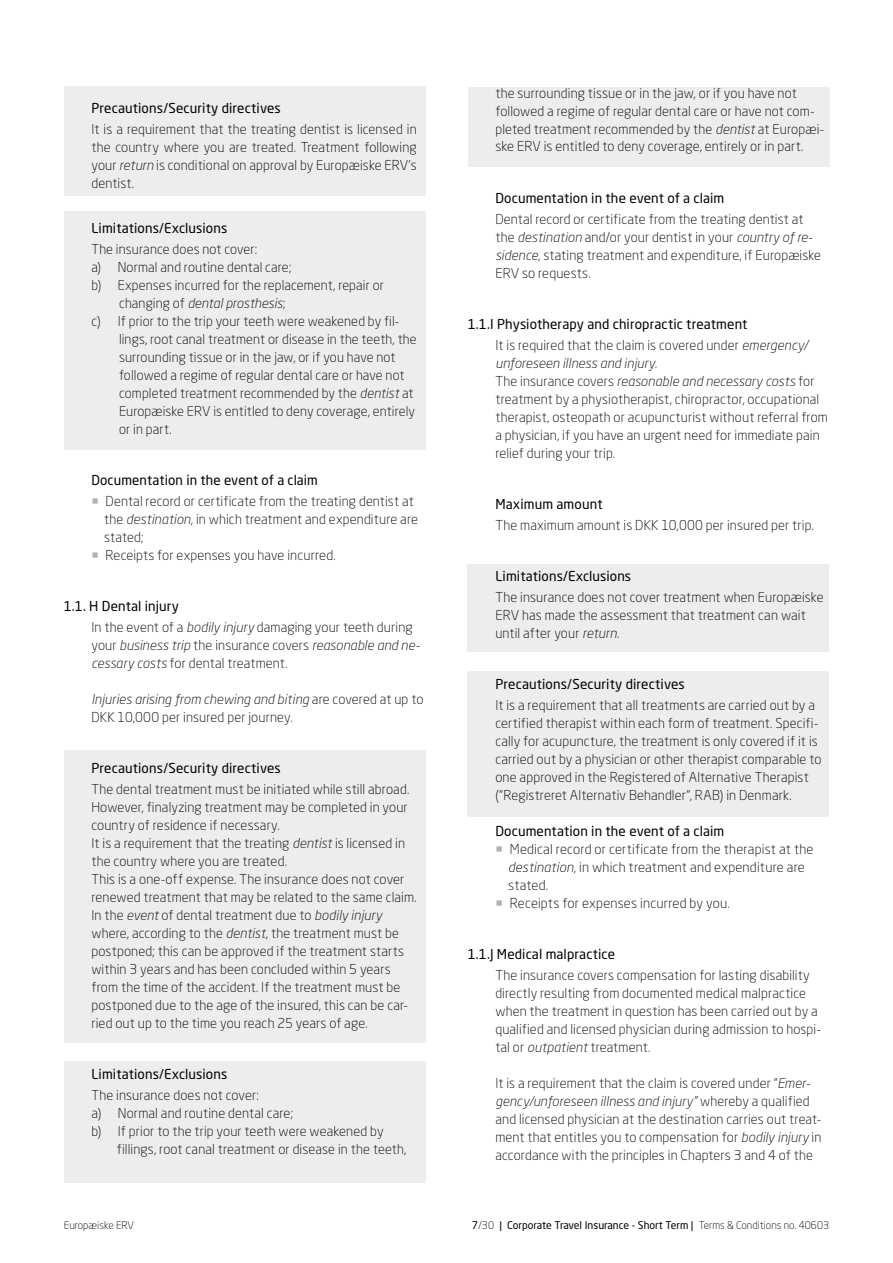
<style>
.page{position:relative;width:893px;height:1263px;background:#fff}
.page>*{position:absolute;margin:0;border:0;box-sizing:border-box;transform-origin:0 0}
.t1{font:300 13.5px/18px "Neo Sans W1 G";letter-spacing:.01em;color:#000}
.t2{font:13.5px/21px "Neo Sans W1 G";letter-spacing:.005em;color:#000}
.t3{font:italic 300 13.5px/18px "Neo Sans Pro";letter-spacing:.01em;color:#000}
.t4{font:10.5px "Neo Sans W1 G";color:#000}
.t5{font:300 10.5px "Neo Sans W1 G";color:#000}
.s1{font-family:"Neo Sans Pro";font-style:italic}
.s2{font-family:"Neo Sans W1 G";font-style:normal}
.s3{color:#b3b2b2}
.s4{font-weight:400}
.s5{font-weight:300}
.s6{font-family:"Neo Sans Pro";font-weight:300;font-style:italic}
</style>
<div class="page">
<div style="left:64px;top:1061px;width:361px;height:122px;background:#ededed"></div>
<div style="left:64px;top:751px;width:361px;height:292px;background:#ededed"></div>
<div style="left:468px;top:88px;width:362px;height:79px;background:#ededed"></div>
<div style="left:468px;top:564px;width:361px;height:87px;background:#ededed"></div>
<div style="left:64px;top:212px;width:361px;height:238px;background:#ededed"></div>
<div style="left:64px;top:86px;width:361px;height:109px;background:#ededed"></div>
<div style="left:468px;top:671px;width:361px;height:145px;background:#ededed"></div>
<p class="t2" style="left:91px;top:97px;width:191px">Precautions/Security directives</p>
<p class="t1" style="left:91px;top:119px;width:327px;text-align:justify">It is a requirement that the treating dentist is licensed in the country where you are treated. Treatment following your <span class="s1">return</span> is conditional on approval by Europæiske ERV's dentist.</p>
<p class="t2" style="left:91px;top:217px;width:137px">Limitations/Exclusions</p>
<p class="t1" style="left:91px;top:239px;width:294px">The insurance does not cover:<br>a) Normal and routine dental care;<br>b) Expenses incurred for the replacement, repair or</p>
<p class="t3" style="left:119px;top:293px;width:168px"><span class="s2">changing of</span> dental prosthesis<span class="s2">;</span></p>
<p class="t1" style="left:119px;top:311px;width:299px;text-indent:-28px">c) If prior to the trip your teeth were weakened by fil&shy;lings, root canal treatment or disease in the teeth, the surrounding tissue or in the jaw, or if you have not followed a regime of regular dental care or have not completed treatment recommended by the <span class="s1">dentist</span> at Europæiske ERV is entitled to deny coverage, entirely or in part.</p>
<p class="t2" style="left:91px;top:469px;width:228px">Documentation in the event of a claim</p>
<p class="t1" style="left:104px;top:491px;width:315px;text-indent:-13px"><span class="s3">○</span> Dental record or certificate from the treating dentist at the <span class="s1">destination</span>, in which treatment and expenditure are stated;</p>
<p class="t1" style="left:91px;top:545px;width:246px"><span class="s3">○</span> Receipts for expenses you have incurred.</p>
<p class="t1" style="left:91px;top:595px;width:323px;line-height:21px;text-indent:-28px"><span class="s4">1.1. H Dental injury<br></span>In the event of a <span class="s1">bodily injury</span> damaging your teeth during</p>
<p class="t3" style="left:91px;top:635px;width:330px"><span class="s2">your</span> business trip <span class="s2">the insurance covers</span> reasonable and ne-</p>
<p class="t1" style="left:91px;top:653px;width:198px"><span class="s1">cessary costs</span> for dental treatment.</p>
<p class="t3" style="left:91px;top:689px;width:333px">Injuries arising from chewing and biting <span class="s2">are covered at up to</span></p>
<p class="t1" style="left:91px;top:707px;width:203px">DKK 10,000 per insured per journey.</p>
<p class="t2" style="left:91px;top:757px;width:191px">Precautions/Security directives</p>
<p class="t1" style="left:91px;top:779px;width:327px">The dental treatment must be initiated while still abroad.<br>However, finalyzing treatment may be completed in your country of residence if necessary.<br>It is a requirement that the treating <span class="s1">dentist</span> is licensed in the country where you are treated.<br>This is a one-off expense. The insurance does not cover renewed treatment that may be related to the same claim.<br>In the <span class="s1">event</span> of dental treatment due to <span class="s1">bodily injury </span>where, according to the <span class="s1">dentist</span>, the treatment must be postponed; this can be approved if the treatment starts within 3 years and has been concluded within 5 years from the time of the accident. If the treatment must be postponed due to the age of the insured, this can be car&shy;ried out up to the time you reach 25 years of age.</p>
<p class="t2" style="left:91px;top:1063px;width:137px">Limitations/Exclusions</p>
<p class="t1" style="left:91px;top:1085px;width:169px">The insurance does not cover:</p>
<p class="t1" style="left:91px;top:1103px;width:203px">a) Normal and routine dental care;</p>
<p class="t1" style="left:91px;top:1121px;width:294px">b) If prior to the trip your teeth were weakened by</p>
<p class="t1" style="left:117px;top:1139px;width:291px">fillings, root canal treatment or disease in the teeth,</p>
<p class="t1" style="left:495px;top:83px;width:330px">the surrounding tissue or in the jaw, or if you have not followed a regime of regular dental care or have not com&shy;pleted treatment recommended by the <span class="s1">dentist</span> at Europæi&shy;ske ERV is entitled to deny coverage, entirely or in part.</p>
<p class="t2" style="left:495px;top:187px;width:230px">Documentation in the event of a claim</p>
<p class="t1" style="left:495px;top:209px;width:327px">Dental record or certificate from the treating dentist at the <span class="s1">destination</span> and/or your dentist in your <span class="s1">country of re&shy;sidence</span>, stating treatment and expenditure, if Europæiske ERV so requests.</p>
<p class="t2" style="left:495px;top:313px;width:314px;text-indent:-28px">1.1.I Physiotherapy and chiropractic treatment<br><span class="s5">It is required that the claim is covered under</span> <span class="s6">emergency/</span></p>
<p class="t3" style="left:495px;top:353px;width:321px">unforeseen illness and injury.<br><span class="s2">The insurance covers</span> reasonable and necessary costs <span class="s2">for</span></p>
<p class="t1" style="left:495px;top:389px;width:334px">treatment by a physiotherapist, chiropractor, occupational therapist, osteopath or acupuncturist without referral from a physician, if you have an urgent need for immediate pain relief during your trip.</p>
<p class="t2" style="left:495px;top:493px;width:109px">Maximum amount</p>
<p class="t1" style="left:495px;top:515px;width:320px">The maximum amount is DKK 10,000 per insured per trip.</p>
<p class="t2" style="left:495px;top:565px;width:137px">Limitations/Exclusions</p>
<p class="t1" style="left:495px;top:587px;width:330px">The insurance does not cover treatment when Europæiske<br>ERV has made the assessment that treatment can wait until after your <span class="s1">return</span>.</p>
<p class="t2" style="left:495px;top:673px;width:191px">Precautions/Security directives</p>
<p class="t1" style="left:495px;top:695px;width:328px">It is a requirement that all treatments are carried out by a certified therapist within each form of treatment. Specifi&shy;cally for acupuncture, the treatment is only covered if it is carried out by a physician or other therapist comparable to one approved in the Registered of Alternative Therapist (“Registreret Alternativ Behandler”, RAB) in Denmark.</p>
<p class="t2" style="left:495px;top:820px;width:230px">Documentation in the event of a claim</p>
<p class="t1" style="left:508px;top:839px;width:307px;text-indent:-13px"><span class="s3">○</span> Medical record or certificate from the therapist at the <span class="s1">destination</span>, in which treatment and expenditure are stated.</p>
<p class="t1" style="left:495px;top:893px;width:236px"><span class="s3">○</span> Receipts for expenses incurred by you.</p>
<p class="t2" style="left:468px;top:943px;width:149px">1.1.J Medical malpractice</p>
<p class="t1" style="left:495px;top:965px;width:327px">The insurance covers compensation for lasting disability directly resulting from documented medical malpractice when the treatment in question has been carried out by a qualified and licensed physician during admission to hospi&shy;tal or <span class="s1">outpatient</span> treatment.</p>
<p class="t1" style="left:495px;top:1073px;width:316px">It is a requirement that the claim is covered under “<span class="s1">Emer-</span></p>
<p class="t3" style="left:495px;top:1091px;width:316px">gency/unforeseen illness and injury” <span class="s2">whereby a qualified</span></p>
<p class="t1" style="left:495px;top:1109px;width:328px;text-align:justify">and licensed physician at the destination carries out treat&shy;ment that entitles you to compensation for <span class="s1">bodily injury</span> in accordance with the principles in Chapters 3 and 4 of the</p>
<p class="t5" style="left:64px;top:1219px;width:72px">Europæiske ERV</p>
<p class="t4" style="left:472px;top:1219px;width:359px">7<span class="s5">/30</span> | Corporate Travel Insurance - Short Term | <span class="s5">Terms &amp; Conditions no. 40603</span></p>
</div>
